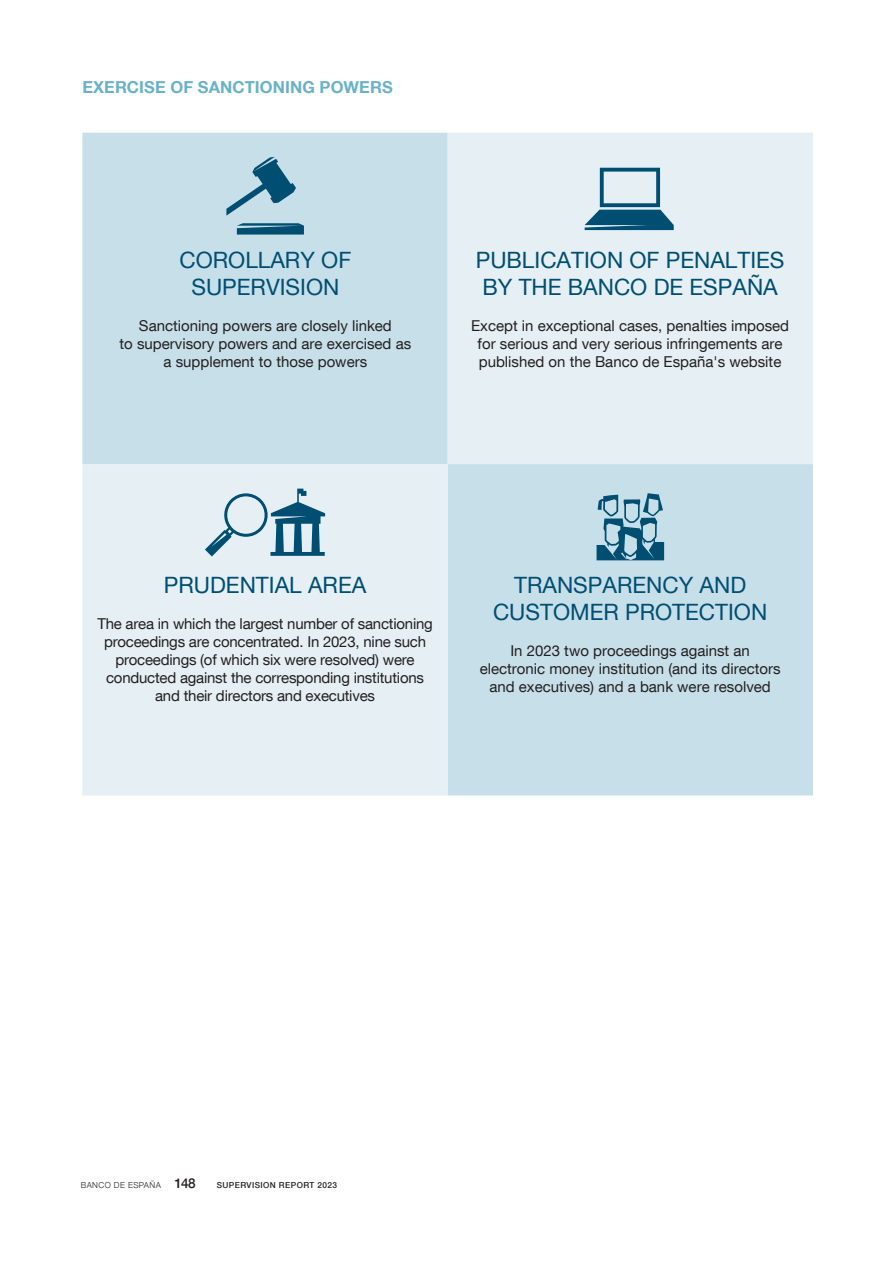
<style>
.page{position:relative;width:893px;height:1263px;background:#fff}
.page>*{position:absolute;margin:0;border:0;box-sizing:border-box;transform-origin:0 0}
.t1{font:22.5px/27px "Bd E Neue Helvetica";color:#004e71;text-align:center}
.t2{font:700 16.5px "Bd E Neue Helvetica";letter-spacing:.005em;color:#69b1c9}
.t3{font:15px/18px "Bd E Neue Helvetica";color:#231f20;text-align:center}
.t4{font:500 8.25px "Bd E Neue Helvetica";letter-spacing:.05em;color:#231f20}
.t5{font:300 8.25px "Bd E Neue Helvetica";letter-spacing:.05em;color:#231f20}
.s1{font-weight:500;font-size:13.5px}
</style>
<div class="page">
<hr style="left:892px;top:0;width:1px;height:72px;background:#e6eff5">
<hr style="left:892px;top:74px;width:1px;height:73px;background:#e6eff5">
<hr style="left:892px;top:149px;width:1px;height:72px;background:#e6eff5">
<hr style="left:892px;top:223px;width:1px;height:73px;background:#e6eff5">
<hr style="left:892px;top:298px;width:1px;height:72px;background:#e6eff5">
<hr style="left:892px;top:372px;width:1px;height:72px;background:#e6eff5">
<hr style="left:892px;top:446px;width:1px;height:73px;background:#e6eff5">
<hr style="left:892px;top:521px;width:1px;height:72px;background:#e6eff5">
<hr style="left:892px;top:595px;width:1px;height:73px;background:#e6eff5">
<hr style="left:892px;top:670px;width:1px;height:72px;background:#e6eff5">
<hr style="left:892px;top:744px;width:1px;height:72px;background:#72b1c8">
<hr style="left:892px;top:819px;width:1px;height:72px;background:#e6eff5">
<hr style="left:892px;top:893px;width:1px;height:72px;background:#e6eff5">
<hr style="left:892px;top:967px;width:1px;height:73px;background:#e6eff5">
<hr style="left:892px;top:1042px;width:1px;height:72px;background:#e6eff5">
<hr style="left:892px;top:1116px;width:1px;height:72px;background:#e6eff5">
<hr style="left:892px;top:1191px;width:1px;height:72px;background:#e6eff5">
<svg style="left:82px;top:133px;width:731px;height:662px;background:#d5e6ee"></svg>
<svg style="left:237px;top:223px;width:67px;height:12px"></svg>
<svg style="left:226px;top:157px;width:70px;height:59px;background:#8ab3c4"></svg>
<svg style="left:585px;top:168px;width:89px;height:62px;background:#89aebf"></svg>
<svg style="left:597px;top:493px;width:67px;height:67px;background:#709fb4"></svg>
<svg style="left:205px;top:489px;width:120px;height:67px;background:#a3c0ce"></svg>
<p class="t2" style="left:82px;top:77px;width:312px">EXERCISE OF SANCTIONING POWERS</p>
<h1 class="t1" style="left:180px;top:246px;width:173px">COROLLARY OF<br>SUPERVISION</h1>
<p class="t3" style="left:120px;top:316px;width:293px">Sanctioning powers are closely linked<br>to supervisory powers and are exercised as a supplement to those powers</p>
<h1 class="t1" style="left:476px;top:246px;width:310px;text-align:left">PUBLICATION OF PENALTIES<br>BY THE BANCO DE ESPAÑA</h1>
<p class="t3" style="left:471px;top:316px;width:320px">Except in exceptional cases, penalties imposed for serious and very serious infringements are published on the Banco de España's website</p>
<h1 class="t1" style="left:164px;top:571px;width:204px">PRUDENTIAL AREA</h1>
<p class="t3" style="left:97px;top:614px;width:337px">The area in which the largest number of sanctioning proceedings are concentrated. In 2023, nine such proceedings (of which six were resolved) were conducted against the corresponding institutions and their directors and executives</p>
<h1 class="t1" style="left:493px;top:571px;width:276px">TRANSPARENCY AND<br>CUSTOMER PROTECTION</h1>
<p class="t3" style="left:480px;top:641px;width:302px">In 2023 two proceedings against an electronic money institution (and its directors and executives) and a bank were resolved</p>
<p class="t5" style="left:81px;top:1180px;width:116px">BANCO DE ESPAÑA <span class="s1">148</span></p>
<p class="t4" style="left:217px;top:1180px;width:122px">SUPERVISION REPORT 2023</p>
</div>
